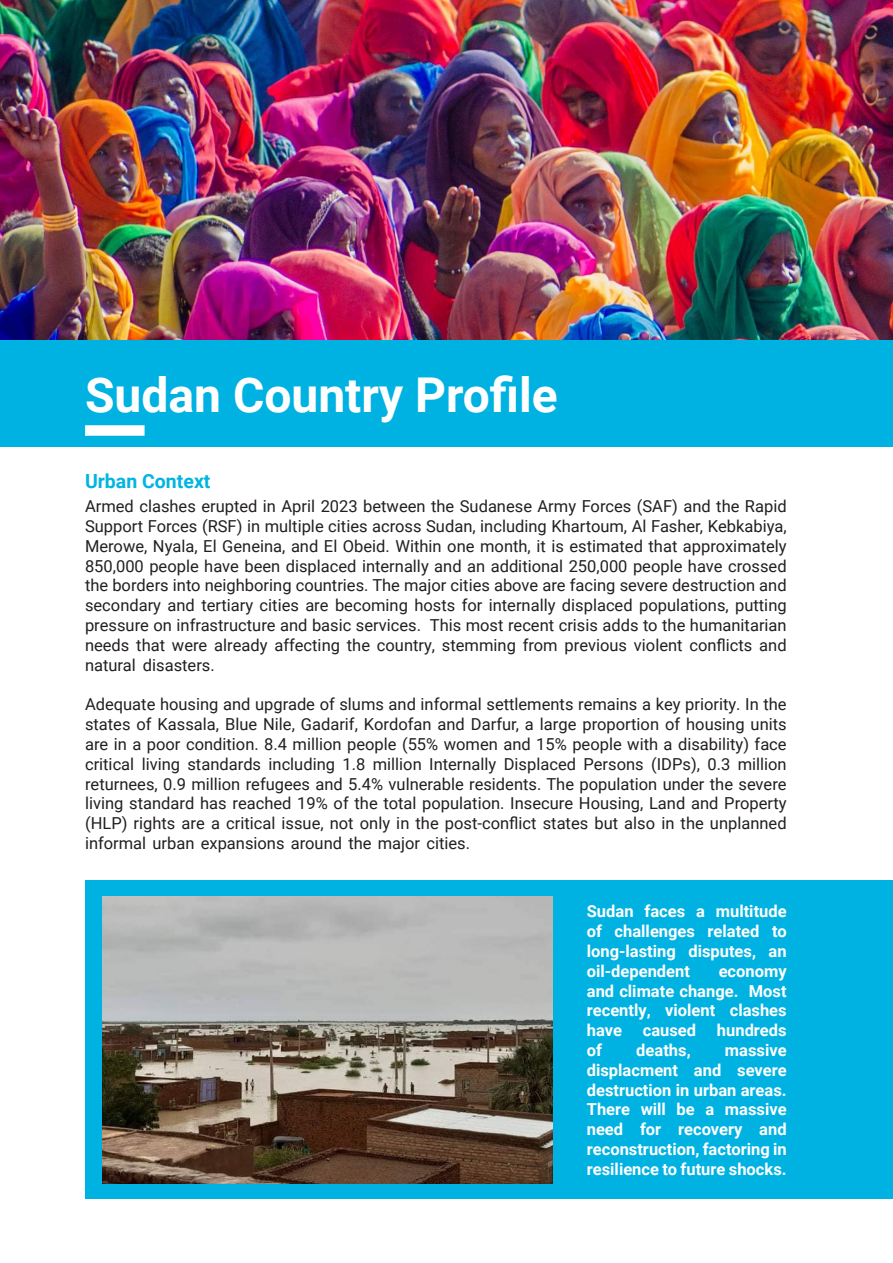
<style>
.page{position:relative;width:893px;height:1263px;background:#fff}
.page>*{position:absolute;margin:0;border:0;box-sizing:border-box;transform-origin:0 0}
.t1{font:700 48px "Roboto";color:#fff}
.Sub-Sub-Subtitles-4{font:700 19.5px "Roboto";color:#00b4e3}
.Sub-Sub-Subtitles-4-2{font:16.5px/19.8px "Roboto";color:#231f20;text-align:justify}
.Sub-Sub-Subtitles-4-3{font:700 16.5px/19.8px "Roboto";color:#fff;text-align:justify}
</style>
<div class="page">
<img style="left:0;top:0;width:893px;height:340px">
<div style="left:0;top:340px;width:893px;height:106px;background:#00b2e2"></div>
<div style="left:85px;top:425px;width:60px;height:11px;background:#fff"></div>
<div style="left:85px;top:880px;width:808px;height:319px;background:#00b2e2"></div>
<img style="left:102px;top:897px;width:450px;height:287px">
<p class="t1" style="left:85px;top:361px;width:474px">Sudan Country Profile</p>
<p class="Sub-Sub-Subtitles-4" style="left:85px;top:468px;width:127px">Urban Context</p>
<p class="Sub-Sub-Subtitles-4-2" style="left:85px;top:496px;width:703px">Armed clashes erupted in April 2023 between the Sudanese Army Forces (SAF) and the Rapid Support Forces (RSF) in multiple cities across Sudan, including Khartoum, Al Fasher, Kebkabiya, Merowe, Nyala, El Geneina, and El Obeid. Within one month, it is estimated that approximately 850,000 people have been displaced internally and an additional 250,000 people have crossed the borders into neighboring countries. The major cities above are facing severe destruction and secondary and tertiary cities are becoming hosts for internally displaced populations, putting pressure on infrastructure and basic services. This most recent crisis adds to the humanitarian needs that were already affecting the country, stemming from previous violent conflicts and natural disasters.</p>
<p class="Sub-Sub-Subtitles-4-2" style="left:85px;top:694px;width:703px">Adequate housing and upgrade of slums and informal settlements remains a key priority. In the states of Kassala, Blue Nile, Gadarif, Kordofan and Darfur, a large proportion of housing units are in a poor condition. 8.4 million people (55% women and 15% people with a disability) face critical living standards including 1.8 million Internally Displaced Persons (IDPs), 0.3 million returnees, 0.9 million refugees and 5.4% vulnerable residents. The population under the severe living standard has reached 19% of the total population. Insecure Housing, Land and Property (HLP) rights are a critical issue, not only in the post-conflict states but also in the unplanned informal urban expansions around the major cities.</p>
<p class="Sub-Sub-Subtitles-4-3" style="left:587px;top:901px;width:201px">Sudan faces a multitude of challenges related to long-lasting disputes, an oil-dependent</p>
<p class="Sub-Sub-Subtitles-4-3" style="left:587px;top:960px;width:201px;text-indent:132px">economy and climate change. Most recently, violent clashes have</p>
<p class="Sub-Sub-Subtitles-4-3" style="left:643px;top:1020px;width:55px">caused</p>
<p class="Sub-Sub-Subtitles-4-3" style="left:717px;top:1020px;width:71px">hundreds</p>
<p class="Sub-Sub-Subtitles-4-3" style="left:587px;top:1040px;width:17px">of</p>
<p class="Sub-Sub-Subtitles-4-3" style="left:636px;top:1040px;width:56px">deaths,</p>
<p class="Sub-Sub-Subtitles-4-3" style="left:587px;top:1040px;width:201px;text-indent:138px">massive displacment and severe destruction in urban areas.<br>There will be a massive need for recovery and reconstruction, factoring in resilience to future shocks.</p>
</div>
